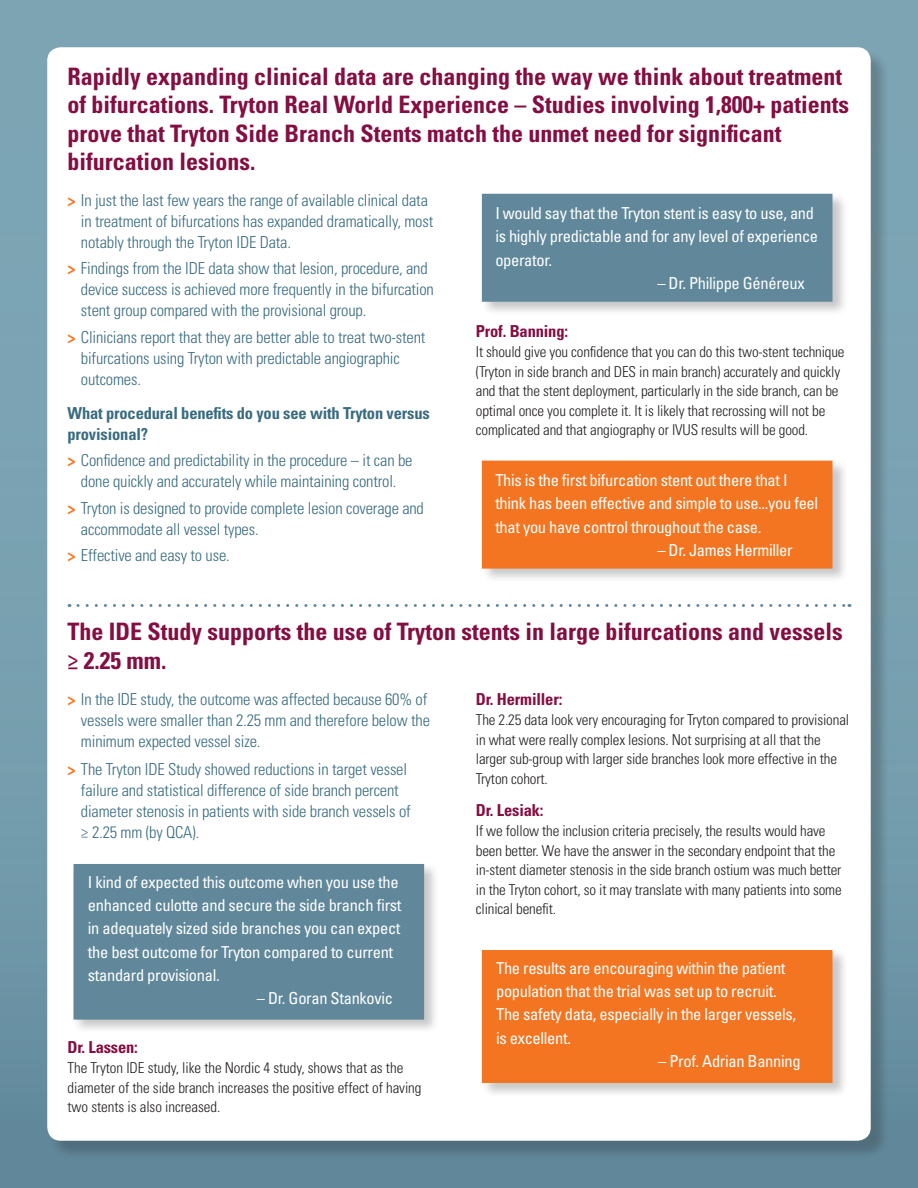
<style>
.page{position:relative;width:918px;height:1188px;background:#fff}
.page>*{position:absolute;margin:0;border:0;box-sizing:border-box;transform-origin:0 0}
.t1{font:700 condensed 24px/28.5px "Univers LT Std";color:#840d41}
.t2{font:300 condensed 16.5px/21px "Univers LT Std";letter-spacing:-.01em;color:#396b7f}
.t3{font:condensed 16.5px/23.2px "Univers LT Std";letter-spacing:-.02em;color:#fff}
.t4{font:700 condensed 16.5px/21px "Univers LT Std";letter-spacing:-.01em;color:#396b7f}
.t5{font:700 condensed 16.5px "Univers LT Std";letter-spacing:-.01em;color:#840d41}
.t6{font:300 condensed 15px/19.5px "Univers LT Std";letter-spacing:-.01em;color:#231f20}
.s1{font-weight:700;color:#f47521}
</style>
<div class="page">
<div style="left:0;top:0;width:918px;height:1188px;background:linear-gradient(to bottom,#82aab9,#6790a1)"></div>
<div style="left:50px;top:50px;width:840px;height:1109px;background:#231f20;opacity:.25"></div>
<div style="left:47px;top:47px;width:824px;height:1094px;background:#fff;border-radius:14px"></div>
<svg style="left:78px;top:604px;width:772px;height:3px"></svg>
<div style="left:481px;top:459px;width:367px;height:125px;background:#231f20;opacity:.25"></div>
<div style="left:482px;top:461px;width:351px;height:108px;background:#f47521"></div>
<div style="left:481px;top:948px;width:367px;height:150px;background:#231f20;opacity:.25"></div>
<div style="left:482px;top:950px;width:351px;height:133px;background:#f47521"></div>
<div style="left:73px;top:862px;width:367px;height:172px;background:#231f20;opacity:.25"></div>
<div style="left:74px;top:864px;width:350px;height:156px;background:#60889a"></div>
<div style="left:481px;top:192px;width:367px;height:124px;background:#231f20;opacity:.25"></div>
<div style="left:482px;top:194px;width:351px;height:108px;background:#60889a"></div>
<p class="t1" style="left:68px;top:62px;width:783px">Rapidly expanding clinical data are changing the way we think about treatment of bifurcations. Tryton Real World Experience – Studies involving 1,800+ patients prove that Tryton Side Branch Stents match the unmet need for significant bifurcation lesions.</p>
<p class="t2" style="left:81px;top:189px;width:354px;text-indent:-13px"><span class="s1">&gt;</span> In just the last few years the range of available clinical data in treatment of bifurcations has expanded dramatically, most notably through the Tryton IDE Data.</p>
<p class="t2" style="left:81px;top:258px;width:354px;text-indent:-13px"><span class="s1">&gt;</span> Findings from the IDE data show that lesion, procedure, and device success is achieved more frequently in the bifurcation stent group compared with the provisional group.</p>
<p class="t2" style="left:81px;top:326px;width:346px;text-indent:-13px"><span class="s1">&gt;</span> Clinicians report that they are better able to treat two-stent bifurcations using Tryton with predictable angiographic outcomes.</p>
<p class="t4" style="left:67px;top:403px;width:364px">What procedural benefits do you see with Tryton versus provisional?</p>
<p class="t2" style="left:67px;top:450px;width:347px;text-align:center"><span class="s1">&gt;</span> Confidence and predictability in the procedure – it can be done quickly and accurately while maintaining control.</p>
<p class="t2" style="left:81px;top:498px;width:344px;text-indent:-13px"><span class="s1">&gt;</span> Tryton is designed to provide complete lesion coverage and accommodate all vessel types.</p>
<p class="t2" style="left:68px;top:545px;width:164px"><span class="s1">&gt;</span> Effective and easy to use.</p>
<p class="t3" style="left:495px;top:201px;width:324px">I would say that the Tryton stent is easy to use, and is highly predictable and for any level of experience operator.</p>
<p class="t3" style="left:657px;top:271px;width:149px">– Dr. Philippe Généreux</p>
<p class="t5" style="left:476px;top:321px;width:94px">Prof. Banning:</p>
<p class="t6" style="left:476px;top:342px;width:370px">It should give you confidence that you can do this two-stent technique (Tryton in side branch and DES in main branch) accurately and quickly and that the stent deployment, particularly in the side branch, can be optimal once you complete it. It is likely that recrossing will not be complicated and that angiography or IVUS results will be good.</p>
<p class="t3" style="left:495px;top:468px;width:324px">This is the first bifurcation stent out there that I think has been effective and simple to use...you feel that you have control throughout the case.</p>
<p class="t3" style="left:657px;top:538px;width:137px">– Dr. James Hermiller</p>
<h1 class="t1" style="left:68px;top:617px;width:777px">The IDE Study supports the use of Tryton stents in large bifurcations and vessels ≥ 2.25 mm.</h1>
<p class="t2" style="left:81px;top:689px;width:351px;text-indent:-13px"><span class="s1">&gt;</span> In the IDE study, the outcome was affected because 60% of vessels were smaller than 2.25 mm and therefore below the minimum expected vessel size.</p>
<p class="t2" style="left:81px;top:758px;width:331px;text-indent:-13px"><span class="s1">&gt;</span> The Tryton IDE Study showed reductions in target vessel failure and statistical difference of side branch percent diameter stenosis in patients with side branch vessels of ≥ 2.25 mm (by QCA).</p>
<p class="t3" style="left:88px;top:870px;width:315px">I kind of expected this outcome when you use the enhanced culotte and secure the side branch first in adequately sized side branches you can expect the best outcome for Tryton compared to current standard provisional.</p>
<p class="t3" style="left:257px;top:986px;width:138px">– Dr. Goran Stankovic</p>
<p class="t5" style="left:68px;top:1037px;width:72px">Dr. Lassen:</p>
<p class="t6" style="left:68px;top:1058px;width:356px">The Tryton IDE study, like the Nordic 4 study, shows that as the diameter of the side branch increases the positive effect of having two stents is also increased.</p>
<p class="t5" style="left:476px;top:689px;width:88px">Dr. Hermiller:</p>
<p class="t6" style="left:476px;top:710px;width:375px">The 2.25 data look very encouraging for Tryton compared to provisional in what were really complex lesions. Not surprising at all that the larger sub-group with larger side branches look more effective in the Tryton cohort.</p>
<p class="t5" style="left:476px;top:800px;width:69px">Dr. Lesiak:</p>
<p class="t6" style="left:476px;top:821px;width:367px">If we follow the inclusion criteria precisely, the results would have been better. We have the answer in the secondary endpoint that the in-stent diameter stenosis in the side branch ostium was much better in the Tryton cohort, so it may translate with many patients into some clinical benefit.</p>
<p class="t3" style="left:496px;top:956px;width:301px">The results are encouraging within the patient population that the trial was set up to recruit.<br>The safety data, especially in the larger vessels, is excellent.</p>
<p class="t3" style="left:658px;top:1049px;width:144px">– Prof. Adrian Banning</p>
</div>
